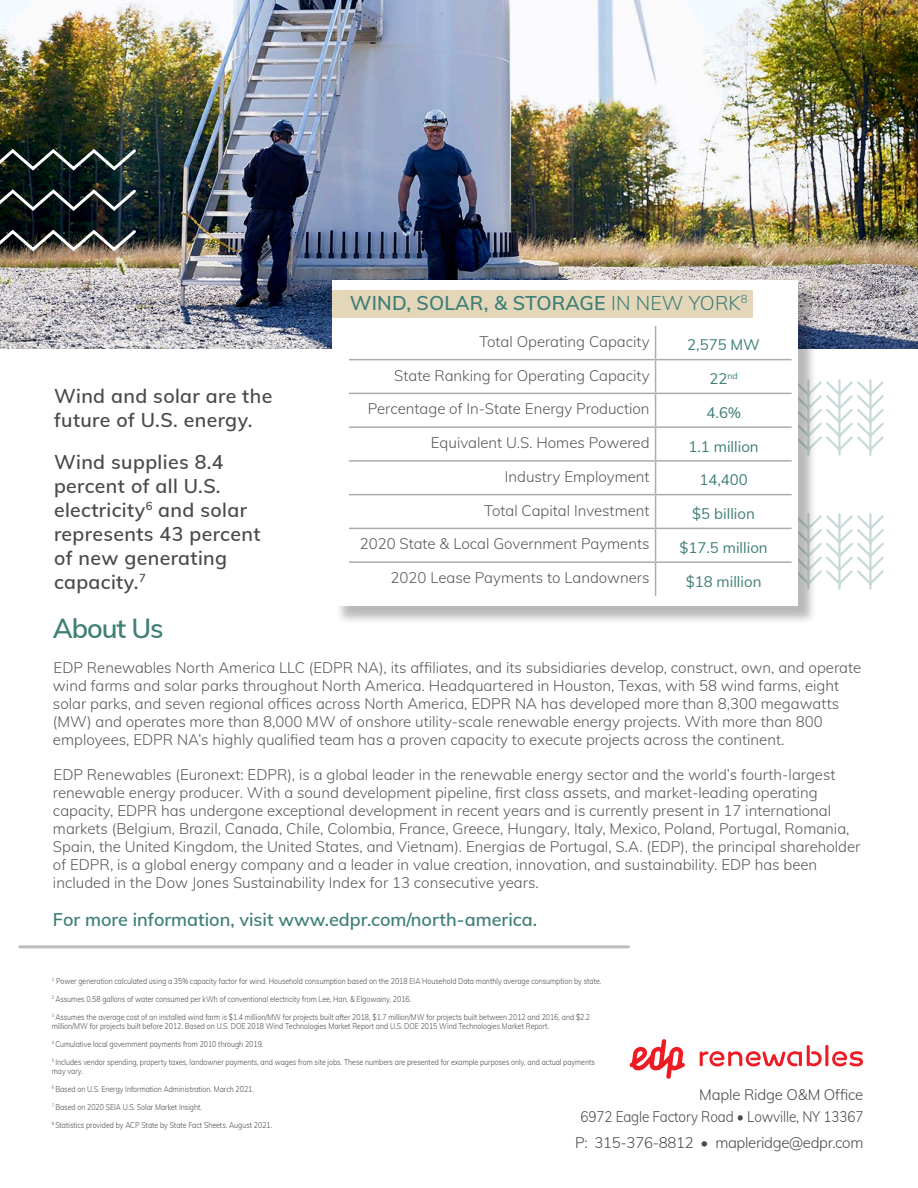
<style>
.page{position:relative;width:918px;height:1188px;background:#fff}
.page>*{position:absolute;margin:0;border:0;box-sizing:border-box;transform-origin:0 0}
.t1{font:600 27px "Mulish";letter-spacing:-.04em;color:#3f7f76}
.t2{font:600 19.5px/24px "Mulish";letter-spacing:.02em;color:#494a4b}
.t3{font:600 19.5px "Mulish";letter-spacing:.01em;color:#3f7f76}
.t4{font:600 18px "Mulish";color:#3f7f76}
.t5{font:300 15px/18px "Mulish";color:#57585a}
.t6{font:15px "Mulish";color:#3f7f76}
.t7{font:300 15px "Mulish";letter-spacing:-.01em;color:#494a4b}
.t8{font:300 15px "Mulish";letter-spacing:-.01em;color:#494a4b;scale:.9 1}
.t9{font:300 8.25px/9px "Mulish";color:#494a4b;scale:.85 1}
.s1{font-weight:300}
</style>
<div class="page">
<img style="left:0;top:0;width:918px;height:349px">
<hr style="left:20px;top:945px;width:609px;height:3px;background:#bcbdc0">
<svg style="left:629px;top:1039px;width:56px;height:40px"></svg>
<svg style="left:700px;top:1045px;width:163px;height:21px"></svg>
<img style="left:0;top:147px;width:139px;height:106px">
<svg style="left:817px;top:379px;width:67px;height:77px"></svg>
<svg style="left:817px;top:513px;width:67px;height:77px"></svg>
<div style="left:335px;top:283px;width:482px;height:342px;background:#231f20;opacity:.31"></div>
<div style="left:333px;top:281px;width:465px;height:325px;background:#fff"></div>
<div style="left:333px;top:290px;width:420px;height:27px;background:#e4d6b9"></div>
<hr style="left:349px;top:393px;width:307px;height:1px;background:#abadad">
<hr style="left:349px;top:426px;width:307px;height:2px;background:#abadad">
<hr style="left:349px;top:460px;width:307px;height:2px;background:#abadad">
<hr style="left:349px;top:494px;width:307px;height:1px;background:#abadad">
<hr style="left:349px;top:359px;width:307px;height:1px;background:#abadad">
<hr style="left:655px;top:326px;width:1px;height:33px;background:#abadad">
<hr style="left:656px;top:359px;width:136px;height:1px;background:#abadad">
<hr style="left:655px;top:360px;width:1px;height:33px;background:#abadad">
<hr style="left:656px;top:393px;width:136px;height:1px;background:#abadad">
<hr style="left:655px;top:394px;width:1px;height:32px;background:#abadad">
<hr style="left:656px;top:426px;width:136px;height:2px;background:#abadad">
<hr style="left:655px;top:428px;width:1px;height:32px;background:#abadad">
<hr style="left:656px;top:460px;width:136px;height:2px;background:#abadad">
<hr style="left:655px;top:462px;width:1px;height:32px;background:#abadad">
<hr style="left:656px;top:494px;width:136px;height:1px;background:#abadad">
<hr style="left:655px;top:495px;width:1px;height:33px;background:#abadad">
<hr style="left:655px;top:563px;width:1px;height:33px;background:#abadad">
<hr style="left:349px;top:528px;width:307px;height:1px;background:#abadad">
<hr style="left:656px;top:528px;width:136px;height:1px;background:#abadad">
<hr style="left:655px;top:529px;width:1px;height:32px;background:#abadad">
<hr style="left:349px;top:561px;width:307px;height:2px;background:#abadad">
<hr style="left:656px;top:561px;width:136px;height:2px;background:#abadad">
<p class="t2" style="left:54px;top:383px;width:220px">Wind and solar are the future of U.S. energy.</p>
<p class="t2" style="left:54px;top:449px;width:208px">Wind supplies 8.4 percent of all U.S. electricity<sup>6</sup> and solar represents 43 percent of new generating capacity.<sup>7</sup></p>
<p class="t1" style="left:53px;top:608px;width:112px">About Us</p>
<p class="t3" style="left:350px;top:289px;width:399px">WIND, SOLAR, &amp; STORAGE <span class="s1">IN NEW YORK</span><sup>8</sup></p>
<p class="t5" style="left:479px;top:332px;width:172px">Total Operating Capacity</p>
<p class="t6" style="left:687px;top:334px;width:74px">2,575 MW</p>
<p class="t5" style="left:394px;top:366px;width:257px">State Ranking for Operating Capacity</p>
<p class="t6" style="left:709px;top:368px;width:30px">22<sup>nd</sup></p>
<p class="t5" style="left:368px;top:399px;width:283px">Percentage of In-State Energy Production</p>
<p class="t6" style="left:707px;top:401px;width:36px">4.6%</p>
<p class="t5" style="left:431px;top:433px;width:220px">Equivalent U.S. Homes Powered</p>
<p class="t6" style="left:689px;top:435px;width:72px">1.1 million</p>
<p class="t5" style="left:505px;top:467px;width:146px">Industry Employment</p>
<p class="t6" style="left:699px;top:469px;width:50px">14,400</p>
<p class="t5" style="left:484px;top:501px;width:167px">Total Capital Investment</p>
<p class="t6" style="left:692px;top:503px;width:64px">$5 billion</p>
<p class="t5" style="left:360px;top:534px;width:291px">2020 State &amp; Local Government Payments</p>
<p class="t6" style="left:680px;top:536px;width:90px">$17.5 million</p>
<p class="t5" style="left:391px;top:568px;width:260px">2020 Lease Payments to Landowners</p>
<p class="t6" style="left:686px;top:570px;width:77px">$18 million</p>
<p class="t5" style="left:53px;top:658px;width:810px">EDP Renewables North America LLC (EDPR NA), its affiliates, and its subsidiaries develop, construct, own, and operate wind farms and solar parks throughout North America. Headquartered in Houston, Texas, with 58 wind farms, eight solar parks, and seven regional offices across North America, EDPR NA has developed more than 8,300 megawatts (MW) and operates more than 8,000 MW of onshore utility-scale renewable energy projects. With more than 800 employees, EDPR NA’s highly qualified team has a proven capacity to execute projects across the continent.</p>
<p class="t5" style="left:53px;top:764px;width:809px">EDP Renewables (Euronext: EDPR), is a global leader in the renewable energy sector and the world’s fourth-largest renewable energy producer. With a sound development pipeline, first class assets, and market-leading operating capacity, EDPR has undergone exceptional development in recent years and is currently present in 17 international markets (Belgium, Brazil, Canada, Chile, Colombia, France, Greece, Hungary, Italy, Mexico, Poland, Portugal, Romania, Spain, the United Kingdom, the United States, and Vietnam). Energias de Portugal, S.A. (EDP), the principal shareholder of EDPR, is a global energy company and a leader in value creation, innovation, and sustainability. EDP has been included in the Dow Jones Sustainability Index for 13 consecutive years.</p>
<p class="t4" style="left:53px;top:906px;width:486px">For more information, visit www.edpr.com/north-america.</p>
<p class="t9" style="left:52px;top:976px;width:648px"><sup>1</sup> Power generation calculated using a 35% capacity factor for wind. Household consumption based on the 2018 EIA Household Data monthly average consumption by state.</p>
<p class="t9" style="left:52px;top:994px;width:424px"><sup>2</sup> Assumes 0.58 gallons of water consumed per kWh of conventional electricity from Lee, Han, &amp; Elgowainy, 2016.</p>
<p class="t9" style="left:52px;top:1012px;width:635px"><sup>3</sup> Assumes the average cost of an installed wind farm is $1.4 million/MW for projects built after 2018, $1.7 million/MW for projects built between 2012 and 2016, and $2.2 million/MW for projects built before 2012. Based on U.S. DOE 2018 Wind Technologies Market Report and U.S. DOE 2015 Wind Technologies Market Report.</p>
<p class="t9" style="left:52px;top:1039px;width:250px"><sup>4</sup> Cumulative local government payments from 2010 through 2019.</p>
<p class="t9" style="left:52px;top:1057px;width:640px"><sup>5</sup> Includes vendor spending, property taxes, landowner payments, and wages from site jobs. These numbers are presented for example purposes only, and actual payments may vary.</p>
<p class="t9" style="left:52px;top:1084px;width:239px"><sup>6</sup> Based on U.S. Energy Information Administration. March 2021.</p>
<p class="t9" style="left:52px;top:1102px;width:178px"><sup>7</sup> Based on 2020 SEIA U.S. Solar Market Insight.</p>
<p class="t9" style="left:52px;top:1120px;width:261px"><sup>8</sup> Statistics provided by ACP State by State Fact Sheets. August 2021.</p>
<p class="t7" style="left:575px;top:1131px;width:290px">P: 315-376-8812 • mapleridge@edpr.com</p>
<p class="t7" style="left:699px;top:1084px;width:166px">Maple Ridge O&amp;M Office</p>
<p class="t8" style="left:580px;top:1106px;width:316px">6972 Eagle Factory Road • Lowville, NY 13367</p>
</div>
